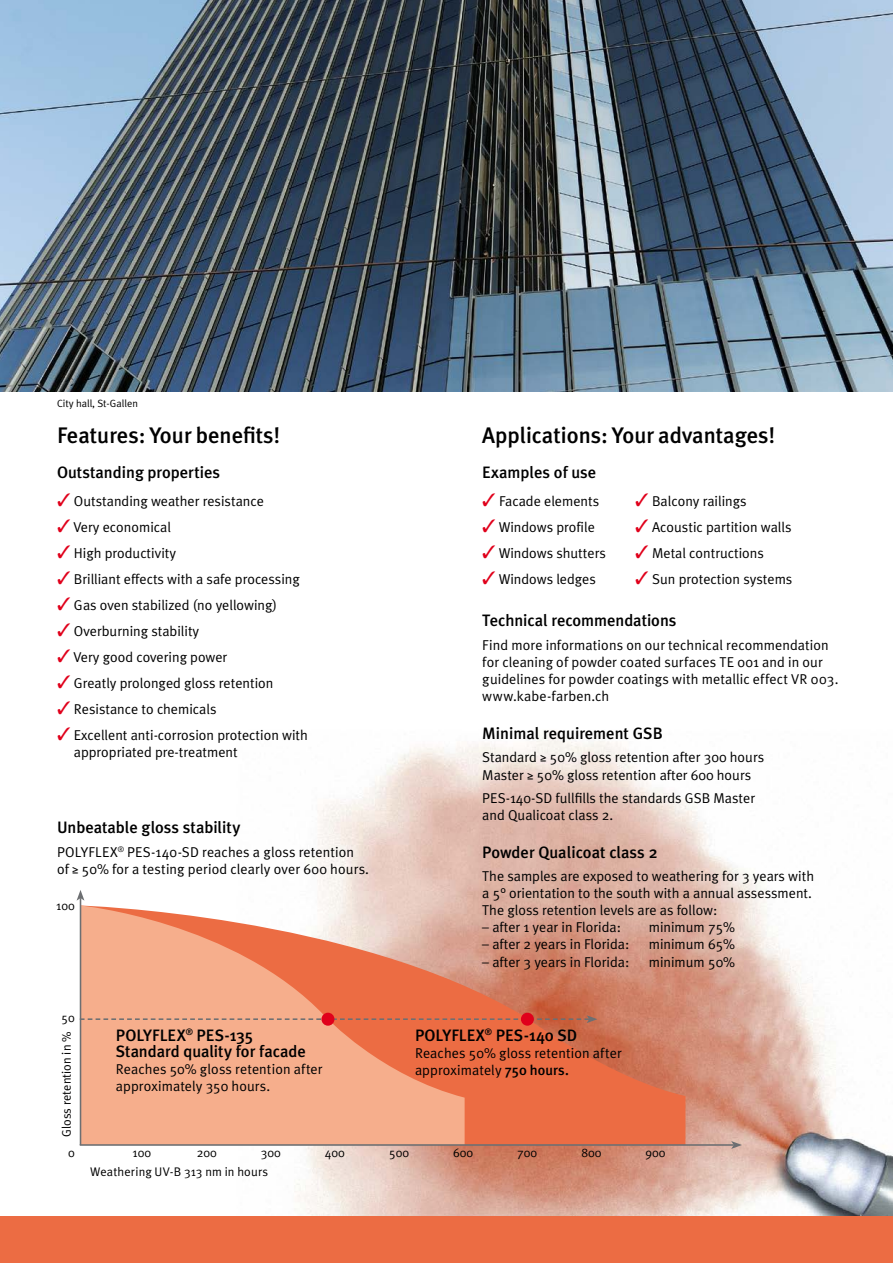
<style>
.page{position:relative;width:893px;height:1263px;background:#fff}
.page>*{position:absolute;margin:0;border:0;box-sizing:border-box;transform-origin:0 0}
.Titel_fk{font:500 22.5px "Meta Plus";color:#000}
.Text_fk{font:500 16.5px/16.5px "Meta Plus";color:#000}
.Untertitel{font:14.25px/17.1px "Meta Plus Normal";color:#000}
.Text_fk-2{font:12.45px "Meta Plus Normal";color:#000}
.Text_fk-3{font:10.5px "Meta Plus Normal";color:#000}
.s1{color:#e0001b}
.s2{font-family:"Meta Plus";font-weight:500}
</style>
<div class="page">
<img style="left:295px;top:733px;width:598px;height:483px">
<img style="left:0;top:0;width:893px;height:391px">
<div style="left:0;top:1216px;width:893px;height:47px;background:#ec6c43"></div>
<svg style="left:465px;top:905px;width:220px;height:239px;background:#dc7d5f"></svg>
<svg style="left:81px;top:905px;width:384px;height:239px;background:#f2a484"></svg>
<hr style="left:80px;top:1144px;width:654px;height:2px;background:#6d6f72">
<svg style="left:731px;top:1141px;width:11px;height:8px"></svg>
<svg style="left:81px;top:1015px;width:516px;height:8px;background:#dc8767"></svg>
<hr style="left:80px;top:898px;width:1px;height:247px;background:#6d6f72">
<svg style="left:77px;top:890px;width:7px;height:11px"></svg>
<div style="left:521px;top:1013px;width:13px;height:13px;background:#e0001b;border-radius:50%"></div>
<div style="left:321px;top:1013px;width:13px;height:13px;background:#e0001b;border-radius:50%"></div>
<p class="Text_fk-3" style="left:57px;top:397px;width:82px">City hall, St-Gallen</p>
<p class="Titel_fk" style="left:57px;top:422px;width:224px">Features: Your benefits!</p>
<p class="Text_fk" style="left:57px;top:464px;width:165px">Outstanding properties</p>
<p class="Untertitel" style="left:57px;top:492px;width:208px"><span class="s1">✓</span> Outstanding weather resistance</p>
<p class="Untertitel" style="left:57px;top:518px;width:115px"><span class="s1">✓</span> Very economical</p>
<p class="Untertitel" style="left:57px;top:544px;width:121px"><span class="s1">✓</span> High productivity</p>
<p class="Untertitel" style="left:57px;top:570px;width:244px"><span class="s1">✓</span> Brilliant effects with a safe processing</p>
<p class="Untertitel" style="left:57px;top:596px;width:222px"><span class="s1">✓</span> Gas oven stabilized (no yellowing)</p>
<p class="Untertitel" style="left:57px;top:622px;width:144px"><span class="s1">✓</span> Overburning stability</p>
<p class="Untertitel" style="left:57px;top:648px;width:172px"><span class="s1">✓</span> Very good covering power</p>
<p class="Untertitel" style="left:57px;top:674px;width:218px"><span class="s1">✓</span> Greatly prolonged gloss retention</p>
<p class="Untertitel" style="left:57px;top:700px;width:161px"><span class="s1">✓</span> Resistance to chemicals</p>
<p class="Untertitel" style="left:74px;top:726px;width:235px;text-indent:-17px"><span class="s1">✓</span> Excellent anti-corrosion protection with appropriated pre-treatment</p>
<p class="Text_fk" style="left:57px;top:819px;width:185px">Unbeatable gloss stability</p>
<p class="Untertitel" style="left:57px;top:843px;width:314px">POLYFLEX<sup>®</sup> PES-140-SD reaches a gloss retention of ≥ 50% for a testing period clearly over 600 hours.</p>
<p class="Text_fk-2" style="left:56px;top:899px;width:20px">100</p>
<p class="Text_fk-2" style="left:61px;top:1010px;width:15px">50</p>
<p class="Text_fk-2" style="left:59px;top:1137px;width:107px;rotate:-90deg">Gloss retention in %</p>
<p class="Text_fk" style="left:116px;top:1027px;width:191px">POLYFLEX<sup>®</sup> PES-135<br>Standard quality for facade</p>
<p class="Untertitel" style="left:116px;top:1061px;width:208px">Reaches 50% gloss retention after approximately 350 hours.</p>
<p class="Titel_fk" style="left:482px;top:422px;width:294px">Applications: Your advantages!</p>
<p class="Text_fk" style="left:482px;top:464px;width:116px">Examples of use</p>
<p class="Untertitel" style="left:482px;top:492px;width:118px"><span class="s1">✓</span> Facade elements</p>
<p class="Untertitel" style="left:635px;top:492px;width:113px"><span class="s1">✓</span> Balcony railings</p>
<p class="Untertitel" style="left:482px;top:518px;width:114px"><span class="s1">✓</span> Windows profile</p>
<p class="Untertitel" style="left:635px;top:518px;width:158px"><span class="s1">✓</span> Acoustic partition walls</p>
<p class="Untertitel" style="left:482px;top:544px;width:125px"><span class="s1">✓</span> Windows shutters</p>
<p class="Untertitel" style="left:635px;top:544px;width:130px"><span class="s1">✓</span> Metal contructions</p>
<p class="Untertitel" style="left:482px;top:570px;width:115px"><span class="s1">✓</span> Windows ledges</p>
<p class="Untertitel" style="left:635px;top:570px;width:159px"><span class="s1">✓</span> Sun protection systems</p>
<p class="Text_fk" style="left:482px;top:612px;width:196px">Technical recommendations</p>
<p class="Untertitel" style="left:482px;top:636px;width:358px">Find more informations on our technical recommendation for cleaning of powder coated surfaces TE 001 and in our guidelines for powder coatings with metallic effect VR 003. www.kabe-farben.ch</p>
<p class="Text_fk" style="left:482px;top:725px;width:182px">Minimal requirement GSB</p>
<p class="Untertitel" style="left:482px;top:749px;width:283px">Standard ≥ 50% gloss retention after 300 hours</p>
<p class="Untertitel" style="left:482px;top:766px;width:271px">Master ≥ 50% gloss retention after 600 hours</p>
<p class="Untertitel" style="left:482px;top:789px;width:274px">PES-140-SD fullfills the standards GSB Master and Qualicoat class 2.</p>
<p class="Text_fk" style="left:482px;top:843px;width:177px">Powder Qualicoat class 2</p>
<p class="Untertitel" style="left:482px;top:867px;width:333px">The samples are exposed to weathering for 3 years with a 5° orientation to the south with a annual assessment.<br>The gloss retention levels are as follow:</p>
<p class="Untertitel" style="left:482px;top:919px;width:140px">– after 1 year in Florida:</p>
<p class="Untertitel" style="left:649px;top:919px;width:88px">minimum 75%</p>
<p class="Untertitel" style="left:482px;top:936px;width:149px">– after 2 years in Florida:</p>
<p class="Untertitel" style="left:649px;top:936px;width:88px">minimum 65%</p>
<p class="Untertitel" style="left:482px;top:953px;width:149px">– after 3 years in Florida:</p>
<p class="Untertitel" style="left:649px;top:953px;width:88px">minimum 50%</p>
<p class="Text_fk" style="left:415px;top:1027px;width:164px">POLYFLEX<sup>®</sup> PES-140 SD</p>
<p class="Untertitel" style="left:415px;top:1044px;width:208px">Reaches 50% gloss retention after approximately <span class="s2">750 hours.</span></p>
<p class="Text_fk-2" style="left:68px;top:1146px;width:8px">0</p>
<p class="Text_fk-2" style="left:133px;top:1146px;width:20px">100</p>
<p class="Text_fk-2" style="left:197px;top:1146px;width:22px">200</p>
<p class="Text_fk-2" style="left:261px;top:1146px;width:22px">300</p>
<p class="Text_fk-2" style="left:325px;top:1146px;width:22px">400</p>
<p class="Text_fk-2" style="left:389px;top:1146px;width:22px">500</p>
<p class="Text_fk-2" style="left:453px;top:1146px;width:22px">600</p>
<p class="Text_fk-2" style="left:517px;top:1146px;width:22px">700</p>
<p class="Text_fk-2" style="left:581px;top:1146px;width:22px">800</p>
<p class="Text_fk-2" style="left:645px;top:1146px;width:22px">900</p>
<p class="Text_fk-2" style="left:90px;top:1164px;width:179px">Weathering UV-B 313 nm in hours</p>
</div>
